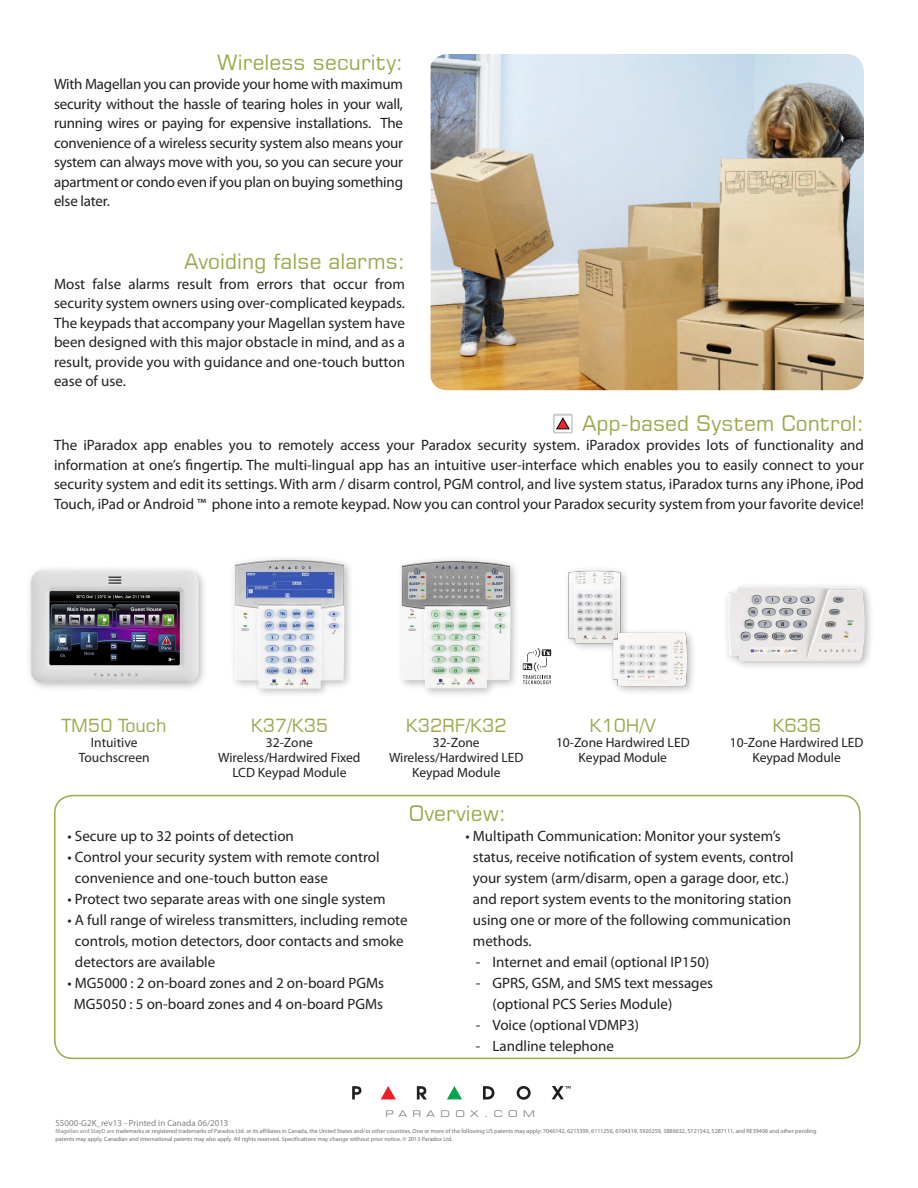
<style>
.page{position:relative;width:918px;height:1188px;background:#fff}
.page>*{position:absolute;margin:0;border:0;box-sizing:border-box;transform-origin:0 0}
.t1{font:21px "Square 721 BT";color:#9da74b}
.t2{font:18px "Square 721 BT";color:#9da74b}
.t3{font:15px/19.5px "Myriad Pro";color:#231f20}
.t4{font:13.5px/15px "Myriad Pro";color:#231f20;text-align:center}
.t5{font:9px "Myriad Pro";color:#808285}
.t6{font:expanded 9px "Square 721 BT";letter-spacing:.6em;color:#808285}
.t7{font:6px/7.2px "Myriad Pro";color:#6c6d70}
.s1{color:#808285}
</style>
<div class="page">
<div style="left:54px;top:795px;width:807px;height:264px;border:2px solid #9da74b;border-radius:18px"></div>
<img style="left:431px;top:54px;width:433px;height:336px">
<svg style="left:538px;top:648px;width:13px;height:36px"></svg>
<img style="left:401px;top:559px;width:137px;height:136px">
<img style="left:547px;top:569px;width:79px;height:85px">
<img style="left:601px;top:611px;width:93px;height:81px">
<img style="left:233px;top:558px;width:117px;height:137px">
<img style="left:727px;top:586px;width:144px;height:81px">
<svg style="left:447px;top:1086px;width:15px;height:13px"></svg>
<svg style="left:381px;top:1086px;width:15px;height:13px"></svg>
<svg style="left:352px;top:1086px;width:10px;height:13px"></svg>
<svg style="left:417px;top:1086px;width:10px;height:13px"></svg>
<svg style="left:483px;top:1086px;width:11px;height:13px"></svg>
<svg style="left:517px;top:1086px;width:14px;height:14px"></svg>
<svg style="left:552px;top:1086px;width:19px;height:13px"></svg>
<img style="left:29px;top:568px;width:175px;height:120px">
<svg style="left:553px;top:414px;width:20px;height:19px"></svg>
<p class="t1" style="left:217px;top:49px;width:188px">Wireless security:</p>
<p class="t3" style="left:54px;top:74px;width:351px;text-align:justify">With Magellan you can provide your home with maximum security without the hassle of tearing holes in your wall, running wires or paying for expensive installations. The convenience of a wireless security system also means your system can always move with you, so you can secure your apartment or condo even if you plan on buying something else later.</p>
<p class="t1" style="left:184px;top:248px;width:222px">Avoiding false alarms:</p>
<p class="t3" style="left:54px;top:274px;width:353px;text-align:justify">Most false alarms result from errors that occur from security system owners using over-complicated keypads.<br>The keypads that accompany your Magellan system have been designed with this major obstacle in mind, and as a result, provide you with guidance and one-touch button ease of use.</p>
<p class="t1" style="left:582px;top:410px;width:283px">App-based System Control:</p>
<p class="t3" style="left:54px;top:435px;width:812px;text-align:justify">The iParadox app enables you to remotely access your Paradox security system. iParadox provides lots of functionality and information at one’s fingertip. The multi-lingual app has an intuitive user-interface which enables you to easily connect to your security system and edit its settings. With arm / disarm control, PGM control, and live system status, iParadox turns any iPhone, iPod Touch, iPad or Android ™ phone into a remote keypad. Now you can control your Paradox security system from your favorite device!</p>
<p class="t2" style="left:62px;top:714px;width:106px">TM50 Touch</p>
<p class="t4" style="left:79px;top:735px;width:72px">Intuitive<br>Touchscreen</p>
<p class="t2" style="left:251px;top:714px;width:79px">K37/K35</p>
<p class="t4" style="left:218px;top:735px;width:144px">32-Zone<br>Wireless/Hardwired Fixed<br>LCD Keypad Module</p>
<p class="t2" style="left:406px;top:714px;width:102px">K32RF/K32</p>
<p class="t4" style="left:389px;top:735px;width:136px">32-Zone<br>Wireless/Hardwired LED<br>Keypad Module</p>
<p class="t1" style="left:409px;top:800px;width:99px">Overview:</p>
<p class="t2" style="left:590px;top:714px;width:68px">K10H/V</p>
<p class="t4" style="left:556px;top:735px;width:135px">10-Zone Hardwired LED</p>
<p class="t4" style="left:579px;top:750px;width:90px">Keypad Module</p>
<p class="t2" style="left:772px;top:714px;width:50px">K636</p>
<p class="t4" style="left:730px;top:735px;width:135px">10-Zone Hardwired LED</p>
<p class="t4" style="left:752px;top:750px;width:90px">Keypad Module</p>
<p class="t3" style="left:68px;top:826px;width:228px">• Secure up to 32 points of detection</p>
<p class="t3" style="left:75px;top:847px;width:306px;line-height:21px;text-indent:-7px">• Control your security system with remote control convenience and one-touch button ease</p>
<p class="t3" style="left:68px;top:889px;width:320px">• Protect two separate areas with one single system</p>
<p class="t3" style="left:75px;top:910px;width:334px;line-height:21px;text-indent:-7px">• A full range of wireless transmitters, including remote controls, motion detectors, door contacts and smoke detectors are available</p>
<p class="t3" style="left:68px;top:973px;width:318px;line-height:21px;text-align:center">• MG5000 : 2 on-board zones and 2 on-board PGMs<br>MG5050 : 5 on-board zones and 4 on-board PGMs</p>
<p class="t3" style="left:473px;top:826px;width:322px;line-height:21px;text-indent:-7px">• Multipath Communication: Monitor your system’s status, receive notification of system events, control your system (arm/disarm, open a garage door, etc.) and report system events to the monitoring station using one or more of the following communication methods.</p>
<p class="t3" style="left:476px;top:952px;width:235px">- Internet and email (optional IP150)</p>
<p class="t3" style="left:492px;top:973px;width:222px;line-height:21px;text-indent:-16px">- GPRS, GSM, and SMS text messages (optional PCS Series Module)</p>
<p class="t3" style="left:476px;top:1015px;width:165px">- Voice (optional VDMP3)</p>
<p class="t3" style="left:476px;top:1036px;width:140px">- Landline telephone</p>
<p class="t6" style="left:386px;top:1108px;width:151px">PARADOX.COM</p>
<p class="t5" style="left:56px;top:1118px;width:175px">S5000-G2K_rev13 - Printed in Canada 06/2013</p>
<p class="t7" style="left:56px;top:1128px;width:762px"><span class="s1">Magellan and StayD are</span> trademarks or registered trademarks of Paradox Ltd. or its affiliates in Canada, the United States and/or other countries. One or more of the following US patents may apply: 7046142, 6215399, 6111256, 6104319, 5920259, 5886632, 5721542, 5287111, and RE39406 and other pending patents may apply. Canadian and international patents may also apply. All rights reserved. Specifications may change without prior notice. © 2013 Paradox Ltd.</p>
</div>
